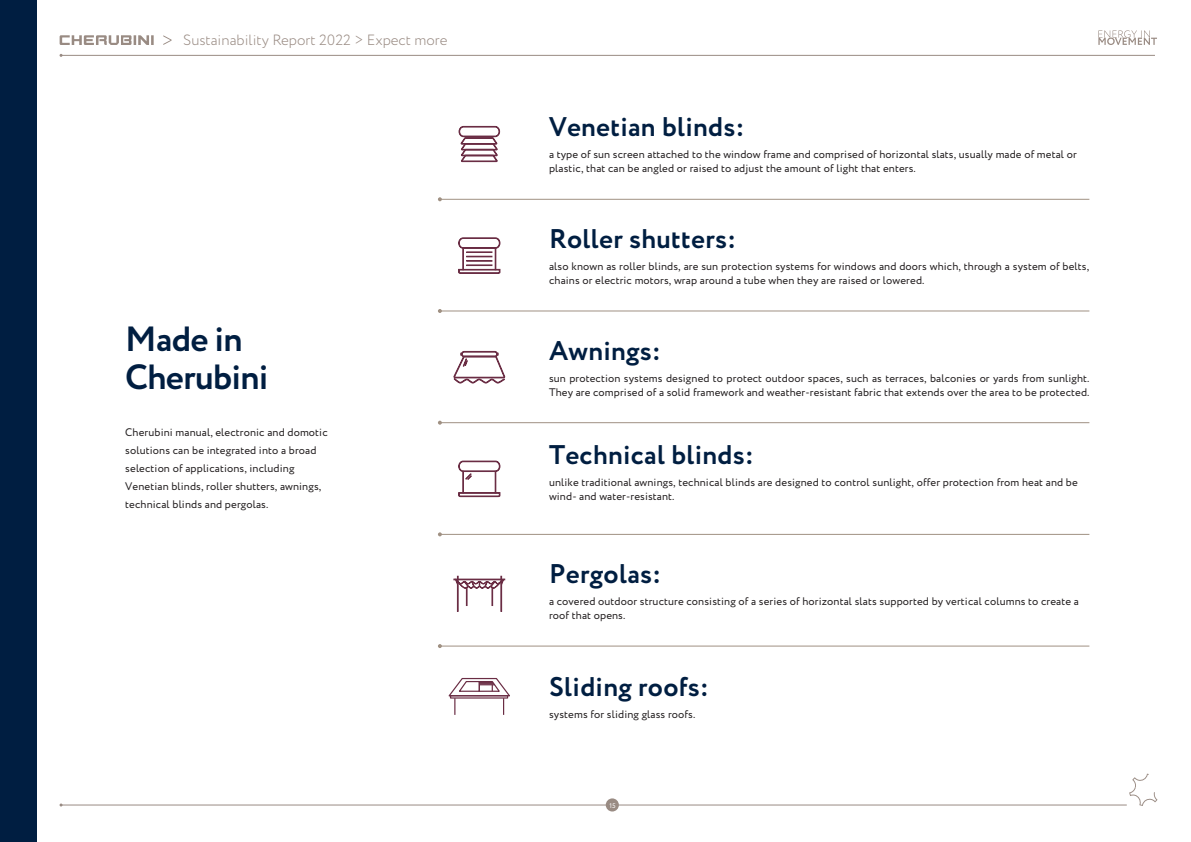
<style>
.page{position:relative;width:1191px;height:842px;background:#fff}
.page>*{position:absolute;margin:0;border:0;box-sizing:border-box;transform-origin:0 0}
.t1{font:700 35px/38px "Circe";letter-spacing:-.02em;color:#001e41}
.t2{font:700 27px "Circe";letter-spacing:.01em;color:#001e41}
.t3{font:300 14.8px "Circe";color:#998b83}
.t4{font:11px/14px "Circe";letter-spacing:.01em;color:#231f20}
.t5{font:6.8px "Circe";color:#fff}
</style>
<div class="page">
<hr style="left:61px;top:55px;width:1094px;height:1px;background:#998b83">
<hr style="left:61px;top:805px;width:1065px;height:1px;background:#998b83">
<svg style="left:1129px;top:774px;width:28px;height:32px"></svg>
<div style="left:606px;top:798px;width:13px;height:13px;background:#998b83;border-radius:50%"></div>
<div style="left:0;top:0;width:36px;height:842px;background:#001e41"></div>
<svg style="left:60px;top:35px;width:94px;height:10px"></svg>
<svg style="left:163px;top:35px;width:9px;height:10px"></svg>
<svg style="left:1098px;top:30px;width:59px;height:15px"></svg>
<div style="left:453px;top:579px;width:52px;height:1px;border:1px solid #6a2d44"></div>
<div style="left:457px;top:576px;width:1px;height:36px;border:1px solid #6a2d44"></div>
<div style="left:500px;top:576px;width:2px;height:36px;border:1px solid #6a2d44"></div>
<svg style="left:454px;top:579px;width:50px;height:27px"></svg>
<svg style="left:458px;top:461px;width:42px;height:36px"></svg>
<svg style="left:458px;top:237px;width:42px;height:37px"></svg>
<svg style="left:453px;top:351px;width:52px;height:33px"></svg>
<svg style="left:458px;top:126px;width:42px;height:36px"></svg>
<hr style="left:440px;top:199px;width:649px;height:1px;background:#a09183">
<svg style="left:438px;top:197px;width:4px;height:4px"></svg>
<hr style="left:440px;top:310px;width:649px;height:1px;background:#a09183">
<svg style="left:438px;top:309px;width:4px;height:4px"></svg>
<hr style="left:440px;top:422px;width:649px;height:1px;background:#a09183">
<svg style="left:438px;top:421px;width:4px;height:4px"></svg>
<hr style="left:440px;top:534px;width:649px;height:1px;background:#a09183">
<svg style="left:438px;top:532px;width:4px;height:4px"></svg>
<hr style="left:440px;top:646px;width:649px;height:1px;background:#a09183">
<svg style="left:438px;top:644px;width:4px;height:4px"></svg>
<svg style="left:448px;top:677px;width:62px;height:38px"></svg>
<div style="left:450px;top:695px;width:58px;height:4px;border:1px solid #6a2d44"></div>
<h3 class="t3" style="left:183px;top:30px;width:266px">Sustainability Report 2022 &gt; Expect more</h3>
<p class="t1" style="left:125px;top:322px;width:145px">Made in<br>Cherubini</p>
<p class="t4" style="left:125px;top:423px;width:204px;line-height:18px">Cherubini manual, electronic and domotic solutions can be integrated into a broad selection of applications, including Venetian blinds, roller shutters, awnings, technical blinds and pergolas.</p>
<p class="t2" style="left:549px;top:109px;width:197px">Venetian blinds:</p>
<p class="t4" style="left:549px;top:148px;width:529px">a type of sun screen attached to the window frame and comprised of horizontal slats, usually made of metal or plastic, that can be angled or raised to adjust the amount of light that enters.</p>
<p class="t2" style="left:549px;top:221px;width:189px">Roller shutters:</p>
<p class="t4" style="left:549px;top:260px;width:541px">also known as roller blinds, are sun protection systems for windows and doors which, through a system of belts, chains or electric motors, wrap around a tube when they are raised or lowered.</p>
<p class="t2" style="left:549px;top:332px;width:113px">Awnings:</p>
<p class="t4" style="left:549px;top:371px;width:542px">sun protection systems designed to protect outdoor spaces, such as terraces, balconies or yards from sunlight.<br>They are comprised of a solid framework and weather-resistant fabric that extends over the area to be protected.</p>
<p class="t2" style="left:549px;top:437px;width:206px">Technical blinds:</p>
<p class="t4" style="left:549px;top:476px;width:530px">unlike traditional awnings, technical blinds are designed to control sunlight, offer protection from heat and be wind- and water-resistant.</p>
<p class="t2" style="left:549px;top:556px;width:113px">Pergolas:</p>
<p class="t4" style="left:549px;top:594px;width:531px">a covered outdoor structure consisting of a series of horizontal slats supported by vertical columns to create a roof that opens.</p>
<p class="t2" style="left:549px;top:669px;width:161px">Sliding roofs:</p>
<p class="t4" style="left:549px;top:707px;width:148px">systems for sliding glass roofs.</p>
<p class="t5" style="left:609px;top:801px;width:8px">15</p>
</div>
